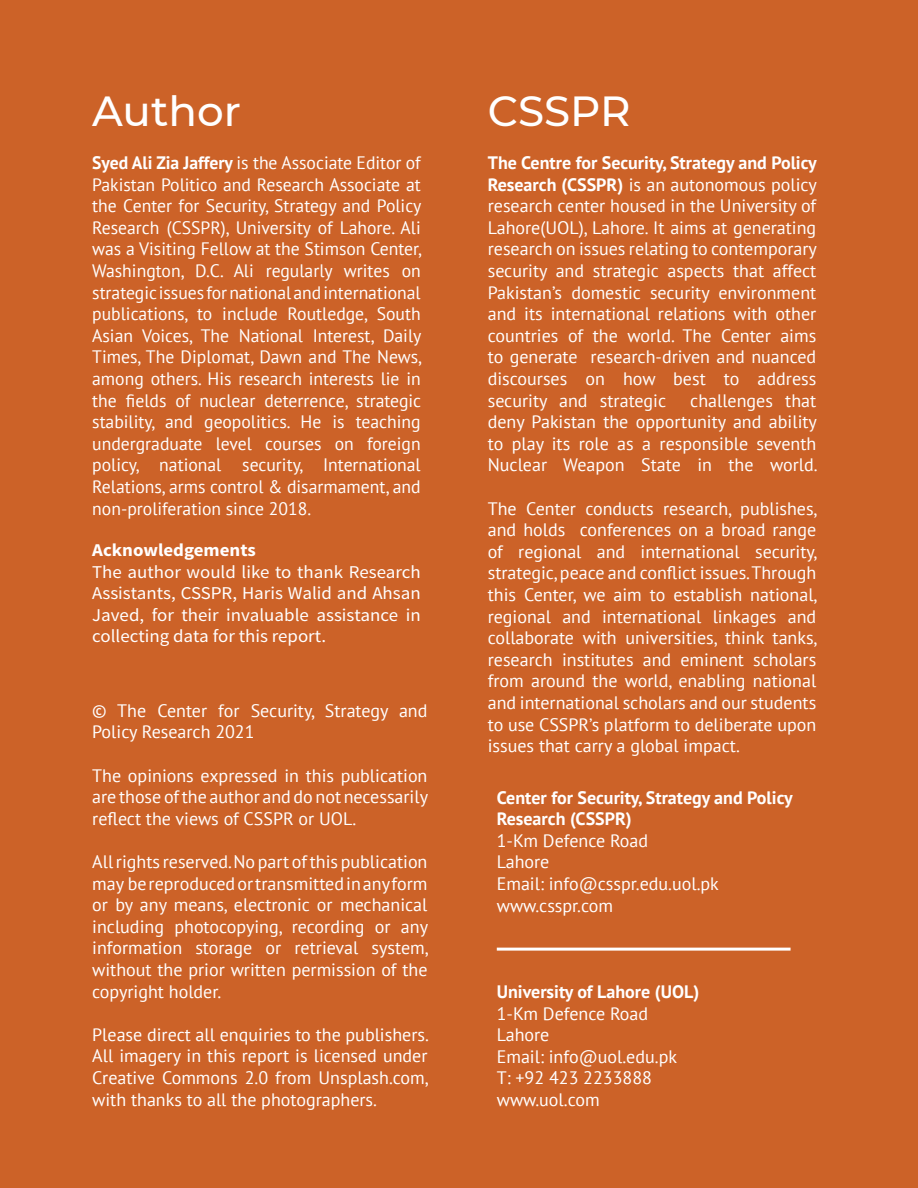
<style>
.page{position:relative;width:918px;height:1188px;background:#cc6228}
.page>*{position:absolute;margin:0;border:0;box-sizing:border-box;transform-origin:0 0}
.t1{font:500 42px "Montserrat";color:#fff}
.t2{font:18px/21.6px "PT Sans";color:#fff;text-align:justify}
.t3{font:18px/21.6px "Source Sans Pro";color:#fff;text-align:justify;scale:1.05 1}
.t4{font:700 18px/21.6px "PT Sans";color:#fff}
.t5{font:700 18px "Source Sans Pro";color:#fff;scale:1.05 1}
.s1{font-weight:700}
</style>
<div class="page">
<hr style="left:497px;top:948px;width:294px;height:3px;background:#fff">
<h1 class="t1" style="left:92px;top:81px;width:150px">Author</h1>
<p class="t2" style="left:92px;top:151px;width:331px"><span class="s1">Syed Ali Zia Jaffery</span> is the Associate Editor of Pakistan Politico and Research Associate at the Center for Security, Strategy and Policy Research (CSSPR), University of Lahore. Ali was a Visiting Fellow at the Stimson Center, Washington, D.C. Ali regularly writes on strategic issues for national and international publications, to include Routledge, South Asian Voices, The National Interest, Daily Times, The Diplomat, Dawn and The News, among others. His research interests lie in the fields of nuclear deterrence, strategic stability, and geopolitics. He is teaching undergraduate level courses on foreign policy, national security, International Relations, arms control &amp; disarmament, and non-proliferation since 2018.</p>
<p class="t5" style="left:92px;top:538px;width:157px">Acknowledgements</p>
<p class="t3" style="left:92px;top:561px;width:314px">The author would like to thank Research Assistants, CSSPR, Haris Walid and Ahsan Javed, for their invaluable assistance in collecting data for this report.</p>
<p class="t2" style="left:92px;top:699px;width:337px">© The Center for Security, Strategy and<br>Policy Research 2021</p>
<p class="t2" style="left:92px;top:764px;width:337px">The opinions expressed in this publication are those of the author and do not necessarily reflect the views of CSSPR or UOL.</p>
<p class="t2" style="left:92px;top:850px;width:338px">All rights reserved. No part of this publication may be reproduced or transmitted in any form or by any means, electronic or mechanical including photocopying, recording or any information storage or retrieval system, without the prior written permission of the copyright holder.</p>
<p class="t2" style="left:92px;top:1023px;width:338px">Please direct all enquiries to the publishers.<br>All imagery in this report is licensed under Creative Commons 2.0 from Unsplash.com, with thanks to all the photographers.</p>
<h1 class="t1" style="left:488px;top:81px;width:144px">CSSPR</h1>
<p class="t2" style="left:488px;top:151px;width:331px"><span class="s1">The Centre for Security, Strategy and Policy Research (CSSPR)</span> is an autonomous policy research center housed in the University of Lahore(UOL), Lahore. It aims at generating research on issues relating to contemporary security and strategic aspects that affect Pakistan’s domestic security environment and its international relations with other countries of the world. The Center aims to generate research-driven and nuanced discourses on how best to address security and strategic</p>
<p class="t2" style="left:488px;top:389px;width:331px;text-indent:202px">challenges that deny Pakistan the opportunity and ability to play its role as a responsible seventh Nuclear Weapon State in the world.</p>
<p class="t2" style="left:488px;top:497px;width:331px">The Center conducts research, publishes, and holds conferences on a broad range of regional and international security, strategic, peace and conflict issues. Through this Center, we aim to establish national, regional and international linkages and collaborate with universities, think tanks, research institutes and eminent scholars from around the world, enabling national and international scholars and our students to use CSSPR’s platform to deliberate upon issues that carry a global impact.</p>
<p class="t4" style="left:497px;top:786px;width:298px">Center for Security, Strategy and Policy<br>Research (CSSPR)</p>
<p class="t2" style="left:497px;top:829px;width:224px;text-align:left">1-Km Defence Road<br>Lahore<br>Email: info@csspr.edu.uol.pk www.csspr.com</p>
<p class="t4" style="left:497px;top:981px;width:204px">University of Lahore (UOL)</p>
<p class="t2" style="left:497px;top:1002px;width:182px;text-align:left">1-Km Defence Road<br>Lahore<br>Email: info@uol.edu.pk<br>T: +92 423 2233888 www.uol.com</p>
</div>
